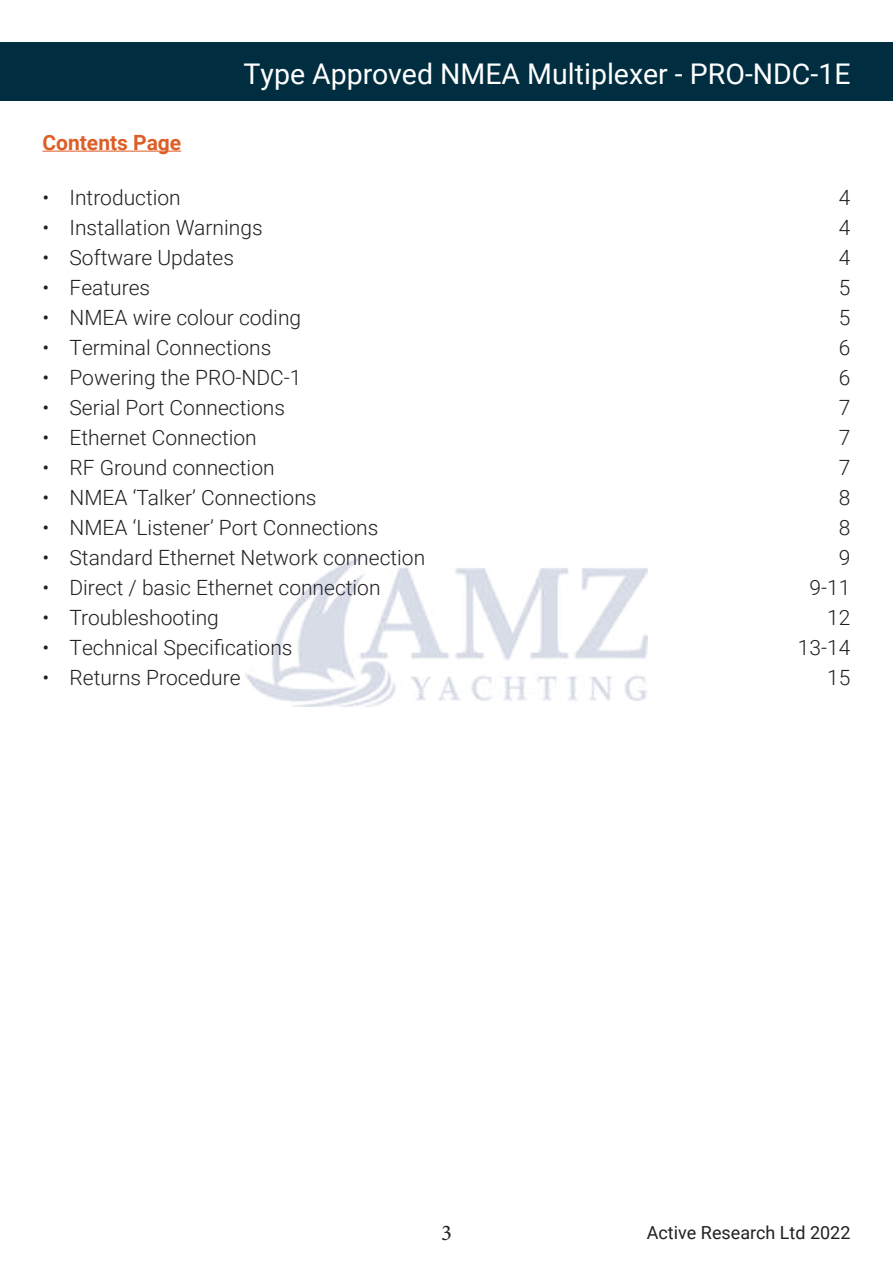
<style>
.page{position:relative;width:893px;height:1263px;background:#fff}
.page>*{position:absolute;margin:0;border:0;box-sizing:border-box;transform-origin:0 0}
.t1{font:28.5px "Roboto";color:#fff}
.t2{font:22.5px "Minion Pro";color:#231f20}
.t3{font:300 21px "Roboto";color:#231f20}
.t4{font:700 21px "Roboto";color:#dd5e27}
.t5{font:18px "Roboto";color:#231f20}
</style>
<div class="page">
<div style="left:0;top:43px;width:893px;height:58px;background:#002e40"></div>
<hr style="left:43px;top:151px;width:138px;height:1px;background:#dd5e27">
<img style="left:245px;top:556px;width:402px;height:150px">
<h1 class="t1" style="left:244px;top:53px;width:608px">Type Approved NMEA Multiplexer - PRO-NDC-1E</h1>
<p class="t4" style="left:43px;top:127px;width:140px">Contents Page</p>
<p class="t3" style="left:43px;top:183px;width:140px">• Introduction</p>
<p class="t3" style="left:839px;top:183px;width:13px">4</p>
<p class="t3" style="left:43px;top:213px;width:222px">• Installation Warnings</p>
<p class="t3" style="left:839px;top:213px;width:13px">4</p>
<p class="t3" style="left:43px;top:243px;width:193px">• Software Updates</p>
<p class="t3" style="left:839px;top:243px;width:13px">4</p>
<p class="t3" style="left:43px;top:273px;width:109px">• Features</p>
<p class="t3" style="left:839px;top:273px;width:13px">5</p>
<p class="t3" style="left:43px;top:303px;width:260px">• NMEA wire colour coding</p>
<p class="t3" style="left:839px;top:303px;width:13px">5</p>
<p class="t3" style="left:43px;top:333px;width:230px">• Terminal Connections</p>
<p class="t3" style="left:839px;top:333px;width:13px">6</p>
<p class="t3" style="left:43px;top:363px;width:260px">• Powering the PRO-NDC-1</p>
<p class="t3" style="left:839px;top:363px;width:13px">6</p>
<p class="t3" style="left:43px;top:393px;width:244px">• Serial Port Connections</p>
<p class="t3" style="left:839px;top:393px;width:13px">7</p>
<p class="t3" style="left:43px;top:423px;width:216px">• Ethernet Connection</p>
<p class="t3" style="left:839px;top:423px;width:13px">7</p>
<p class="t3" style="left:43px;top:453px;width:234px">• RF Ground connection</p>
<p class="t3" style="left:839px;top:453px;width:13px">7</p>
<p class="t3" style="left:43px;top:483px;width:275px">• NMEA ‘Talker’ Connections</p>
<p class="t3" style="left:839px;top:483px;width:13px">8</p>
<p class="t3" style="left:43px;top:513px;width:337px">• NMEA ‘Listener’ Port Connections</p>
<p class="t3" style="left:839px;top:513px;width:13px">8</p>
<p class="t3" style="left:43px;top:543px;width:384px">• Standard Ethernet Network connection</p>
<p class="t3" style="left:839px;top:543px;width:13px">9</p>
<p class="t3" style="left:43px;top:573px;width:340px">• Direct / basic Ethernet connection</p>
<p class="t3" style="left:809px;top:573px;width:42px">9-11</p>
<p class="t3" style="left:43px;top:603px;width:178px">• Troubleshooting</p>
<p class="t3" style="left:827px;top:603px;width:25px">12</p>
<p class="t3" style="left:43px;top:633px;width:251px">• Technical Specifications</p>
<p class="t3" style="left:798px;top:633px;width:54px">13-14</p>
<p class="t3" style="left:43px;top:663px;width:200px">• Returns Procedure</p>
<p class="t3" style="left:827px;top:663px;width:25px">15</p>
<p class="t2" style="left:441px;top:1218px;width:12px">3</p>
<p class="t5" style="left:647px;top:1220px;width:205px">Active Research Ltd 2022</p>
</div>
